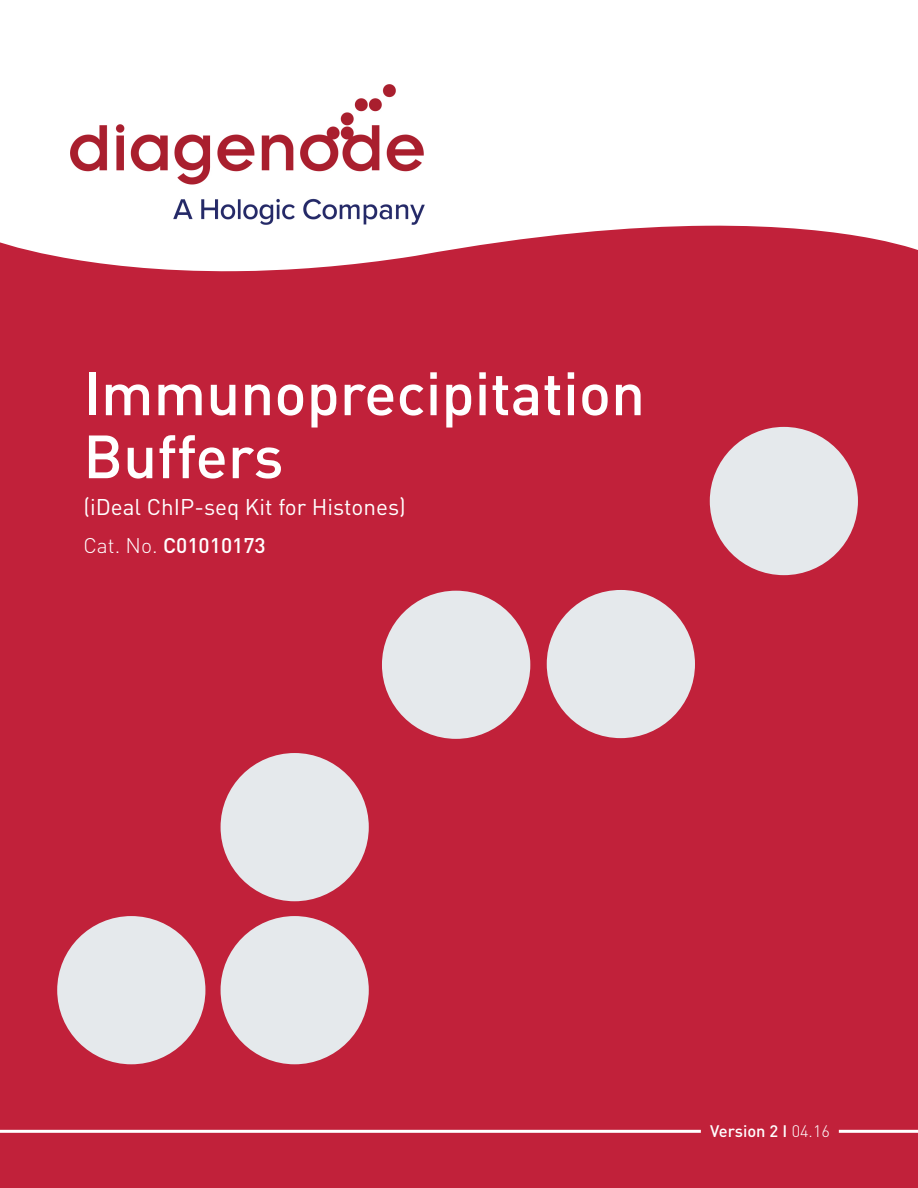
<style>
.page{position:relative;width:918px;height:1188px;background:#fff}
.page>*{position:absolute;margin:0;border:0;box-sizing:border-box;transform-origin:0 0}
.Titre_Couv{font:500 60px/63px "DIN";color:#fff}
.Sous-sous-titre_Couv{font:22.5px "DIN";color:#fff}
.Cat__No{font:500 21px "DIN";color:#fff}
.Version_doc{font:500 16.5px "DIN";color:#fff}
.s1{font-weight:300}
</style>
<div class="page">
<div style="left:0;top:225px;width:918px;height:963px;background:#c1213a"></div>
<div style="left:221px;top:916px;width:148px;height:148px;background:#e5e9ec;border-radius:50%"></div>
<div style="left:57px;top:916px;width:148px;height:148px;background:#e5e9ec;border-radius:50%"></div>
<div style="left:221px;top:753px;width:148px;height:148px;background:#e5e9ec;border-radius:50%"></div>
<div style="left:382px;top:591px;width:148px;height:148px;background:#e5e9ec;border-radius:50%"></div>
<div style="left:547px;top:590px;width:148px;height:148px;background:#e5e9ec;border-radius:50%"></div>
<div style="left:710px;top:427px;width:148px;height:148px;background:#e5e9ec;border-radius:50%"></div>
<hr style="left:0;top:1130px;width:701px;height:3px;background:#fff">
<hr style="left:839px;top:1130px;width:79px;height:3px;background:#fff">
<img style="left:71px;top:85px;width:353px;height:139px">
<p class="Titre_Couv" style="left:83px;top:360px;width:563px">Immunoprecipitation<br>Buffers</p>
<p class="Sous-sous-titre_Couv" style="left:83px;top:493px;width:324px">(iDeal ChIP-seq Kit for Histones)</p>
<p class="Cat__No" style="left:83px;top:532px;width:184px"><span class="s1">Cat. No.</span> C01010173</p>
<p class="Version_doc" style="left:710px;top:1120px;width:121px">Version 2 I <span class="s1">04.16</span></p>
</div>
